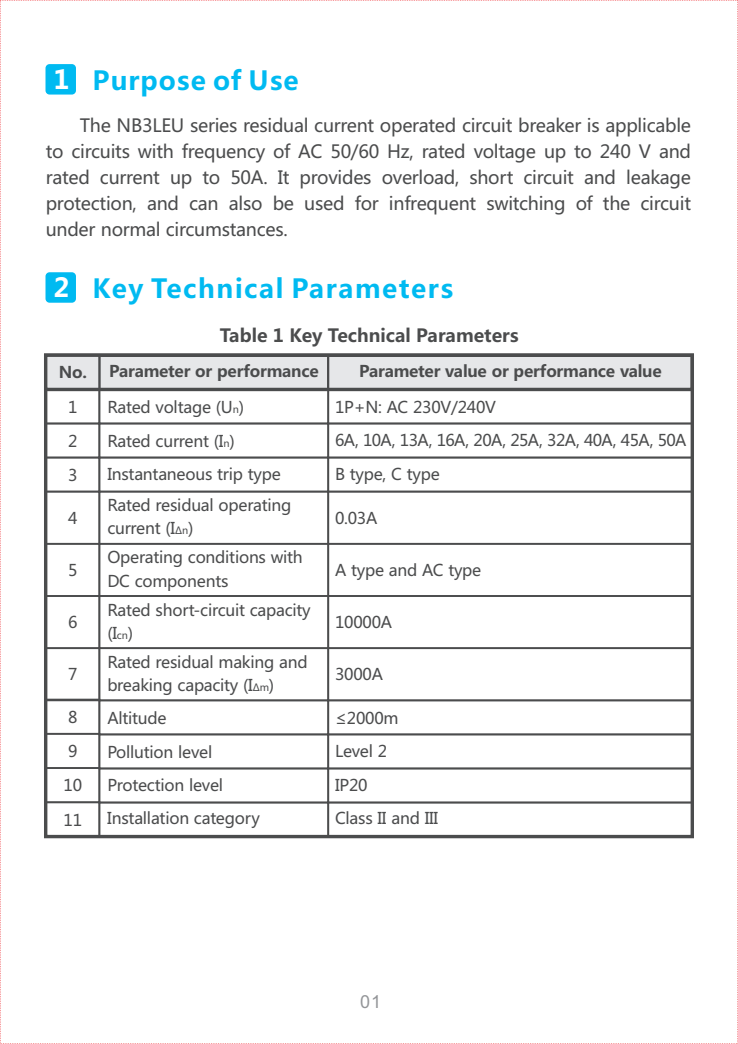
<style>
.page{position:relative;width:738px;height:1044px;background:#fff}
.page>*{position:absolute;margin:0;border:0;box-sizing:border-box;transform-origin:0 0}
.t1{font:700 26px "Microsoft Ya Hei";letter-spacing:.06em;color:#00baf1}
.t2{font:700 26px "Microsoft Ya Hei";letter-spacing:.04em;color:#00baf1}
.t3{font:18px/26px "Microsoft Ya Hei";letter-spacing:-.015em;color:#4b4c4d;text-align:justify}
.t4{font:700 18px "Microsoft Ya Hei";color:#4b4c4d}
.t5{font:18px "Arial";color:#939598}
.t6{font:16px/33.6px "Microsoft Ya Hei";letter-spacing:-.015em;color:#4b4c4d}
.t7{font:16px/33.6px "Microsoft Ya Hei";letter-spacing:-.04em;color:#4b4c4d}
.t8{font:700 16px "Microsoft Ya Hei";letter-spacing:-.015em;color:#4b4c4d}
.s1{color:#fff}
.s2{font-size:10px}
</style>
<div class="page">
<div style="left:45px;top:64px;width:31px;height:30px;background:#00baf1;border-radius:4px"></div>
<div style="left:45px;top:272px;width:31px;height:30px;background:#00baf1;border-radius:4px"></div>
<div style="left:98px;top:422px;width:231px;height:36px;border:2px solid #4b4c4d"></div>
<div style="left:98px;top:456px;width:231px;height:36px;border:2px solid #4b4c4d"></div>
<div style="left:98px;top:490px;width:231px;height:54px;border:2px solid #4b4c4d"></div>
<div style="left:98px;top:543px;width:231px;height:53px;border:2px solid #4b4c4d"></div>
<div style="left:98px;top:595px;width:231px;height:54px;border:2px solid #4b4c4d"></div>
<div style="left:98px;top:647px;width:231px;height:54px;border:2px solid #4b4c4d"></div>
<div style="left:327px;top:388px;width:365px;height:36px;border:2px solid #4b4c4d"></div>
<div style="left:327px;top:422px;width:365px;height:36px;border:2px solid #4b4c4d"></div>
<div style="left:327px;top:456px;width:365px;height:36px;border:2px solid #4b4c4d"></div>
<div style="left:327px;top:490px;width:365px;height:54px;border:2px solid #4b4c4d"></div>
<div style="left:327px;top:543px;width:365px;height:53px;border:2px solid #4b4c4d"></div>
<div style="left:327px;top:595px;width:365px;height:54px;border:2px solid #4b4c4d"></div>
<div style="left:327px;top:647px;width:365px;height:54px;border:2px solid #4b4c4d"></div>
<div style="left:48px;top:357px;width:641px;height:30px;background:#e6e7e9"></div>
<div style="left:45px;top:354px;width:55px;height:36px;border:2px solid #4b4c4d"></div>
<div style="left:45px;top:388px;width:55px;height:36px;border:2px solid #4b4c4d"></div>
<div style="left:44px;top:353px;width:649px;height:38px;border:3px solid #4b4c4d"></div>
<div style="left:45px;top:422px;width:55px;height:36px;border:2px solid #4b4c4d"></div>
<div style="left:45px;top:456px;width:55px;height:36px;border:2px solid #4b4c4d"></div>
<div style="left:45px;top:490px;width:55px;height:54px;border:2px solid #4b4c4d"></div>
<div style="left:45px;top:543px;width:55px;height:53px;border:2px solid #4b4c4d"></div>
<div style="left:45px;top:595px;width:55px;height:54px;border:2px solid #4b4c4d"></div>
<div style="left:45px;top:647px;width:55px;height:54px;border:2px solid #4b4c4d"></div>
<div style="left:98px;top:699px;width:231px;height:36px;border:2px solid #4b4c4d"></div>
<div style="left:98px;top:733px;width:231px;height:36px;border:2px solid #4b4c4d"></div>
<div style="left:98px;top:767px;width:231px;height:36px;border:2px solid #4b4c4d"></div>
<div style="left:98px;top:801px;width:231px;height:36px;border:2px solid #4b4c4d"></div>
<div style="left:327px;top:699px;width:365px;height:36px;border:2px solid #4b4c4d"></div>
<div style="left:327px;top:733px;width:365px;height:36px;border:2px solid #4b4c4d"></div>
<div style="left:327px;top:767px;width:365px;height:36px;border:2px solid #4b4c4d"></div>
<div style="left:327px;top:801px;width:365px;height:36px;border:2px solid #4b4c4d"></div>
<div style="left:45px;top:698px;width:55px;height:36px;border:2px solid #4b4c4d"></div>
<div style="left:45px;top:732px;width:55px;height:36px;border:2px solid #4b4c4d"></div>
<div style="left:45px;top:767px;width:55px;height:36px;border:2px solid #4b4c4d"></div>
<div style="left:45px;top:801px;width:55px;height:36px;border:2px solid #4b4c4d"></div>
<h1 class="t2" style="left:53px;top:69px;width:246px"><span class="s1">1</span> Purpose of Use</h1>
<p class="t3" style="left:46px;top:114px;width:646px;text-indent:34px">The NB3LEU series residual current operated circuit breaker is applicable to circuits with frequency of AC 50/60 Hz, rated voltage up to 240 V and rated current up to 50A. It provides overload, short circuit and leakage protection, and can also be used for infrequent switching of the circuit under normal circumstances.</p>
<h1 class="t1" style="left:53px;top:277px;width:401px"><span class="s1">2</span> Key Technical Parameters</h1>
<p class="t4" style="left:219px;top:327px;width:300px">Table 1 Key Technical Parameters</p>
<p class="t8" style="left:59px;top:364px;width:261px">No. Parameter or performance</p>
<p class="t8" style="left:359px;top:364px;width:304px">Parameter value or performance value</p>
<p class="t6" style="left:107px;top:392px;width:175px">Rated voltage (U<span class="s2">n</span>)<br>Rated current (I<span class="s2">n</span>)<br>Instantaneous trip type</p>
<p class="t7" style="left:335px;top:391px;width:353px">1P+N: AC 230V/240V<br>6A, 10A, 13A, 16A, 20A, 25A, 32A, 40A, 45A, 50A<br>B type, C type</p>
<p class="t6" style="left:68px;top:391px;width:11px;text-align:justify">1<br>2<br>3</p>
<p class="t6" style="left:68px;top:502px;width:11px">4</p>
<p class="t6" style="left:107px;top:495px;width:185px;line-height:23.2px">Rated residual operating current (I<span class="s2">Δn</span>)</p>
<p class="t6" style="left:107px;top:547px;width:197px;line-height:23.2px">Operating conditions with<br>DC components</p>
<p class="t6" style="left:107px;top:599px;width:205px;line-height:23.2px">Rated short-circuit capacity (I<span class="s2">cn</span>)</p>
<p class="t6" style="left:107px;top:651px;width:202px;line-height:23.2px">Rated residual making and breaking capacity (I<span class="s2">Δm</span>)</p>
<p class="t6" style="left:335px;top:502px;width:44px">0.03A</p>
<p class="t6" style="left:335px;top:554px;width:148px">A type and AC type</p>
<p class="t6" style="left:335px;top:606px;width:58px">10000A</p>
<p class="t6" style="left:335px;top:659px;width:49px">3000A</p>
<p class="t6" style="left:68px;top:554px;width:11px">5</p>
<p class="t6" style="left:68px;top:606px;width:11px">6</p>
<p class="t6" style="left:68px;top:659px;width:11px">7</p>
<p class="t6" style="left:64px;top:700px;width:20px">8<br>9<br>10<br>11</p>
<p class="t6" style="left:107px;top:702px;width:154px">Altitude<br>Pollution level<br>Protection level<br>Installation category</p>
<p class="t6" style="left:335px;top:702px;width:105px">≤2000m<br>Level 2<br>IP20<br>Class II and III</p>
<p class="t5" style="left:360px;top:994px;width:23px">01</p>
</div>
